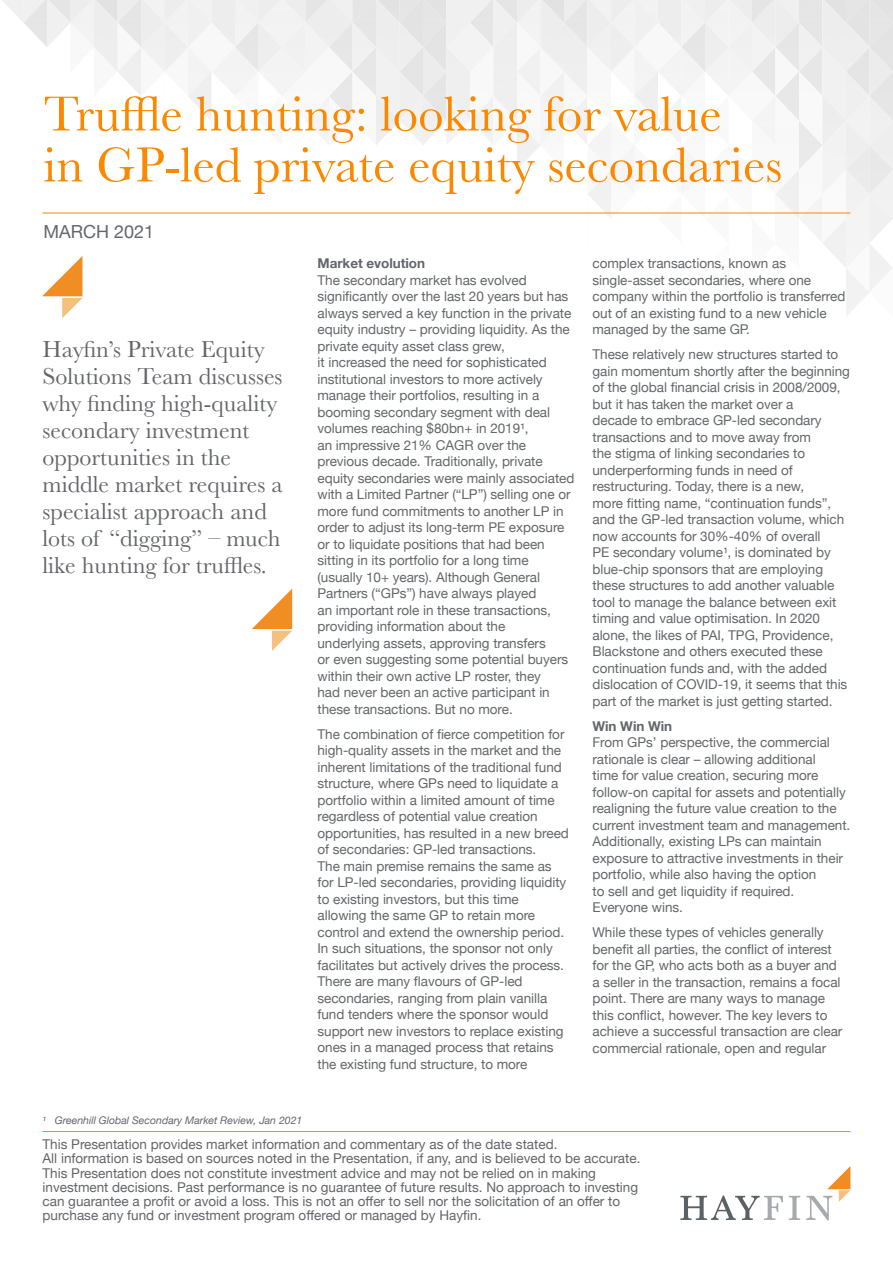
<style>
.page{position:relative;width:893px;height:1263px;background:#fff}
.page>*{position:absolute;margin:0;border:0;box-sizing:border-box;transform-origin:0 0}
.t1{font:51px/51px "Baskerville";color:#fa8900}
.t2{font:24px/27px "Baskerville";color:#63656a}
.t3{font:18px "Helvetica Neue";color:#63666a}
.t4{font:13.5px/16.5px "Helvetica Neue";letter-spacing:-.005em;color:#63666a}
.t5{font:13.5px/14.2px "Helvetica Neue";color:#63656a}
.t6{font:italic 10.5px "Helvetica Neue";color:#63656a}
.s1{font-weight:700}
</style>
<div class="page">
<svg style="left:680px;top:1195px;width:103px;height:25px"></svg>
<svg style="left:789px;top:1196px;width:11px;height:24px"></svg>
<svg style="left:806px;top:1166px;width:44px;height:54px"></svg>
<svg style="left:2px;top:0;width:891px;height:318px"></svg>
<svg style="left:252px;top:589px;width:40px;height:62px"></svg>
<hr style="left:43px;top:1131px;width:807px;height:1px;background:#fa8900">
<hr style="left:43px;top:213px;width:807px;height:1px;background:#fa8900">
<p class="t1" style="left:44px;top:89px;width:740px">Truffle hunting: looking for value<br>in GP-led private equity secondaries</p>
<p class="t3" style="left:44px;top:219px;width:112px">MARCH 2021</p>
<p class="t2" style="left:43px;top:336px;width:242px">Hayfin’s Private Equity<br>Solutions Team discusses why finding high-quality secondary investment opportunities in the middle market requires a specialist approach and lots of “digging” – much like hunting for truffles.</p>
<p class="t4" style="left:317px;top:256px;width:258px"><span class="s1">Market evolution<br></span>The secondary market has evolved significantly over the last 20 years but has always served a key function in the private equity industry – providing liquidity. As the private equity asset class grew,<br>it increased the need for sophisticated institutional investors to more actively manage their portfolios, resulting in a booming secondary segment with deal volumes reaching $80bn+ in 2019¹,<br>an impressive 21% CAGR over the previous decade. Traditionally, private equity secondaries were mainly associated with a Limited Partner (“LP”) selling one or more fund commitments to another LP in order to adjust its long-term PE exposure or to liquidate positions that had been sitting in its portfolio for a long time (usually 10+ years). Although General Partners (“GPs”) have always played<br>an important role in these transactions, providing information about the<br>underlying assets, approving transfers<br>or even suggesting some potential buyers within their own active LP roster, they<br>had never been an active participant in these transactions. But no more.</p>
<p class="t4" style="left:317px;top:727px;width:253px">The combination of fierce competition for high-quality assets in the market and the inherent limitations of the traditional fund structure, where GPs need to liquidate a portfolio within a limited amount of time regardless of potential value creation opportunities, has resulted in a new breed of secondaries: GP-led transactions.<br>The main premise remains the same as for LP-led secondaries, providing liquidity to existing investors, but this time allowing the same GP to retain more control and extend the ownership period.<br>In such situations, the sponsor not only facilitates but actively drives the process.<br>There are many flavours of GP-led secondaries, ranging from plain vanilla fund tenders where the sponsor would support new investors to replace existing ones in a managed process that retains the existing fund structure, to more</p>
<p class="t6" style="left:43px;top:1112px;width:261px">¹ Greenhill Global Secondary Market Review, Jan 2021</p>
<p class="t4" style="left:592px;top:256px;width:254px">complex transactions, known as single-asset secondaries, where one company within the portfolio is transferred out of an existing fund to a new vehicle managed by the same GP.</p>
<p class="t4" style="left:592px;top:347px;width:259px">These relatively new structures started to gain momentum shortly after the beginning of the global financial crisis in 2008/2009, but it has taken the market over a<br>decade to embrace GP-led secondary transactions and to move away from<br>the stigma of linking secondaries to underperforming funds in need of restructuring. Today, there is a new,<br>more fitting name, “continuation funds”, and the GP-led transaction volume, which now accounts for 30%-40% of overall<br>PE secondary volume¹, is dominated by blue-chip sponsors that are employing these structures to add another valuable tool to manage the balance between exit timing and value optimisation. In 2020 alone, the likes of PAI, TPG, Providence, Blackstone and others executed these continuation funds and, with the added dislocation of COVID-19, it seems that this part of the market is just getting started.</p>
<p class="t4" style="left:592px;top:718px;width:259px"><span class="s1">Win Win Win<br></span>From GPs’ perspective, the commercial rationale is clear – allowing additional<br>time for value creation, securing more follow-on capital for assets and potentially realigning the future value creation to the current investment team and management.<br>Additionally, existing LPs can maintain exposure to attractive investments in their portfolio, while also having the option<br>to sell and get liquidity if required.<br>Everyone wins.</p>
<p class="t4" style="left:592px;top:925px;width:251px">While these types of vehicles generally benefit all parties, the conflict of interest for the GP, who acts both as a buyer and a seller in the transaction, remains a focal point. There are many ways to manage this conflict, however. The key levers to achieve a successful transaction are clear commercial rationale, open and regular</p>
<p class="t5" style="left:43px;top:1138px;width:599px">This Presentation provides market information and commentary as of the date stated.<br>All information is based on sources noted in the Presentation, if any, and is believed to be accurate.<br>This Presentation does not constitute investment advice and may not be relied on in making investment decisions. Past performance is no guarantee of future results. No approach to investing can guarantee a profit or avoid a loss. This is not an offer to sell nor the solicitation of an offer to purchase any fund or investment program offered or managed by Hayfin.</p>
</div>
